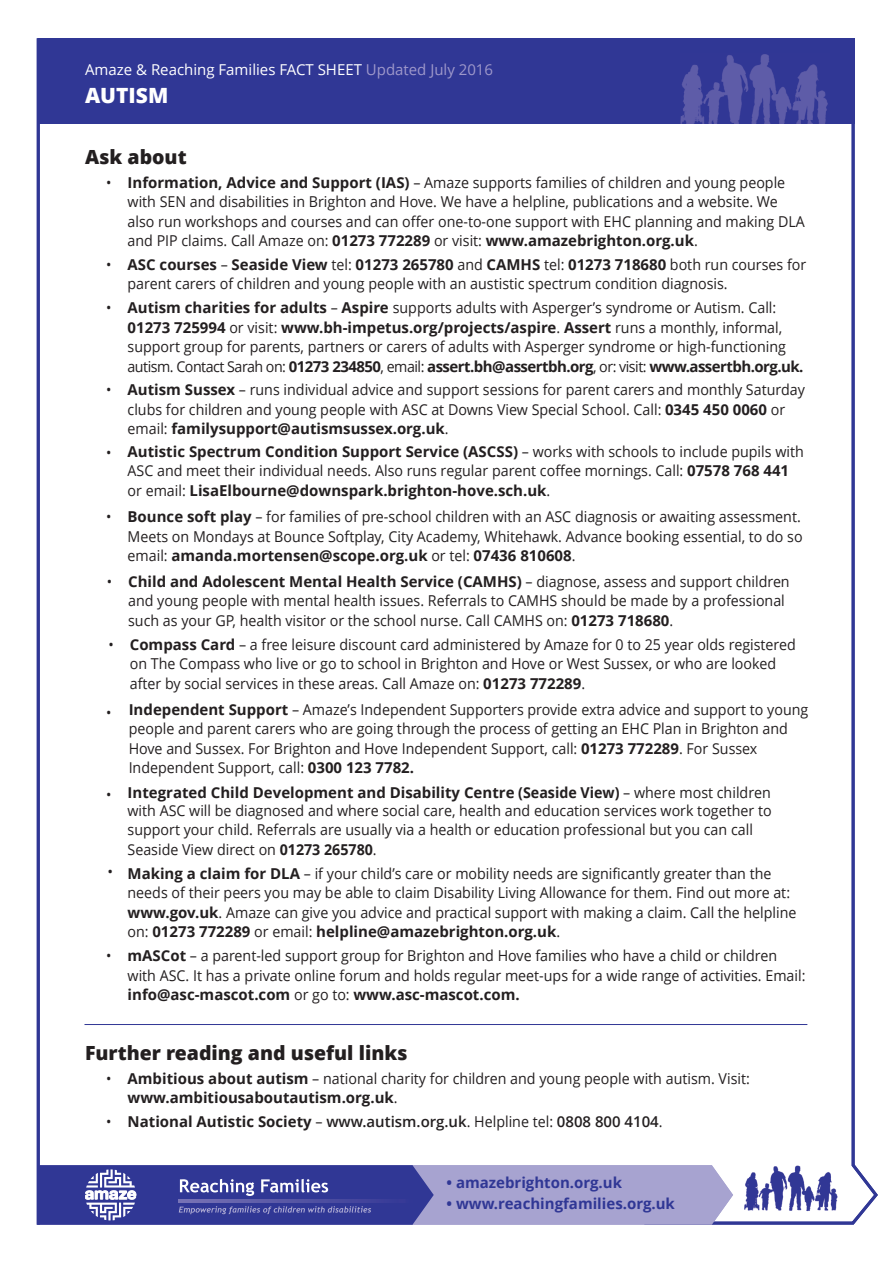
<style>
.page{position:relative;width:893px;height:1263px;background:#fff}
.page>*{position:absolute;margin:0;border:0;box-sizing:border-box;transform-origin:0 0}
.t1{font:800 21px "Open Sans";color:#fff}
.t2{font:800 19.5px "Open Sans";color:#231f20}
.t3{font:15px/19.5px "Open Sans";color:#231f20;scale:.95 1}
.t4{font:15px/19.5px "Open Sans";color:#231f20}
.t5{font:600 15px "Open Sans";color:#231f20}
.t6{font:700 15px "Open Sans";color:#303795}
.t7{font:15px "Open Sans";color:#fff}
.s1{color:#9e98ca}
.s2{font-weight:700}
.s3{font-weight:400}
</style>
<div class="page">
<div style="left:38px;top:38px;width:817px;height:85px;background:#303795"></div>
<svg style="left:641px;top:54px;width:237px;height:1171px"></svg>
<svg style="left:40px;top:1165px;width:693px;height:60px;background:#7273b5"></svg>
<hr style="left:37px;top:38px;width:3px;height:1187px;background:#303795">
<hr style="left:84px;top:1024px;width:723px;height:1px;background:#303795">
<p class="t7" style="left:85px;top:59px;width:410px">Amaze &amp; Reaching Families FAcT SheeT <span class="s1">Updated July 2016</span></p>
<h1 class="t1" style="left:85px;top:81px;width:85px">autism</h1>
<h2 class="t2" style="left:85px;top:143px;width:103px">ask about</h2>
<p class="t3" style="left:128px;top:172px;width:714px;text-indent:-21px">• <span class="s2">Information, Advice and Support (IAS)</span> – Amaze supports families of children and young people with SeN and disabilities in Brighton and hove. We have a helpline, publications and a website. We also run workshops and courses and can offer one-to-one support with ehc planning and making DLA and PIP claims. call Amaze on: <span class="s2">01273 772289</span> or visit: <span class="s2">www.amazebrighton.org.uk</span>.</p>
<p class="t3" style="left:128px;top:254px;width:716px;text-indent:-21px">• <span class="s2">ASC courses</span> – <span class="s2">Seaside View</span> tel: <span class="s2">01273 265780</span> and <span class="s2">CAMHS</span> tel: <span class="s2">01273 718680</span> both run courses for parent carers of children and young people with an austistic spectrum condition diagnosis.</p>
<p class="t3" style="left:128px;top:297px;width:713px;text-indent:-21px">• <span class="s2">Autism charities for adults</span> – <span class="s2">Aspire</span> supports adults with Asperger’s syndrome or Autism. call:<br><span class="s2">01273 725994</span> or visit: <span class="s2">www.bh-impetus.org/projects/aspire</span>. <span class="s2">Assert</span> runs a monthly, informal, support group for parents, partners or carers of adults with Asperger syndrome or high-functioning autism. contact Sarah on: <span class="s2">01273 234850</span>, email: <span class="s2">assert.bh@assertbh.org</span>, or: visit: <span class="s2">www.assertbh.org.uk.</span></p>
<p class="t3" style="left:128px;top:380px;width:714px;text-indent:-21px">• <span class="s2">Autism Sussex</span> – runs individual advice and support sessions for parent carers and monthly Saturday clubs for children and young people with ASc at Downs View Special School. call: <span class="s2">0345 450 0060</span> or email: <span class="s2">familysupport@autismsussex.org.uk</span>.</p>
<p class="t3" style="left:128px;top:441px;width:713px;text-indent:-21px">• <span class="s2">Autistic Spectrum Condition Support Service (ASCSS)</span> – works with schools to include pupils with<br>ASc and meet their individual needs. Also runs regular parent coffee mornings. Call: <span class="s2">07578 768 441 </span>or email: <span class="s2">LisaElbourne@downspark.brighton-hove.sch.uk</span>.</p>
<p class="t3" style="left:128px;top:506px;width:712px;text-indent:-21px">• <span class="s2">Bounce soft play</span> – for families of pre-school children with an ASc diagnosis or awaiting assessment.<br>Meets on Mondays at Bounce Softplay, city Academy, Whitehawk. Advance booking essential, to do so email: <span class="s2">amanda.mortensen@scope.org.uk</span> or tel: <span class="s2">07436 810608</span>.</p>
<p class="t3" style="left:128px;top:571px;width:698px;text-indent:-21px">• <span class="s2">Child and Adolescent Mental Health Service (CAMHS)</span> – diagnose, assess and support children and young people with mental health issues. Referrals to cAMhS should be made by a professional such as your GP, health visitor or the school nurse. call cAMhS on: <span class="s2">01273 718680</span>.</p>
<p class="t3" style="left:130px;top:634px;width:703px;text-indent:-21px">• <span class="s2">Compass Card</span> – a free leisure discount card administered by Amaze for 0 to 25 year olds registered on The compass who live or go to school in Brighton and hove or West Sussex, or who are looked after by social services in these areas. call Amaze on: <span class="s2">01273 772289</span>.</p>
<p class="t3" style="left:129px;top:699px;width:717px;text-indent:-22px">• <span class="s2">Independent Support</span> – Amaze’s Independent Supporters provide extra advice and support to young people and parent carers who are going through the process of getting an ehc Plan in Brighton and hove and Sussex. For Brighton and hove Independent Support, call: <span class="s2">01273 772289</span>. For Sussex Independent Support, call: <span class="s2">0300 123 7782.</span></p>
<p class="t3" style="left:106px;top:784px;width:702px;line-height:17.4px;text-align:right">• <span class="s2">Integrated Child Development and Disability Centre (Seaside View)</span> – where most children with ASC will be diagnosed and where social care, health and education services work together to</p>
<p class="t3" style="left:128px;top:820px;width:660px">support your child. Referrals are usually via a health or education professional but you can call<br>Seaside View direct on <span class="s2">01273 265780</span>.</p>
<p class="t4" style="left:128px;top:863px;width:670px;text-indent:-20px">• <span class="s2">Making a claim for DLA</span> – if your child’s care or mobility needs are significantly greater than the needs of their peers you may be able to claim Disability Living Allowance for them. Find out more at: <span class="s2">www.gov.uk</span>. Amaze can give you advice and practical support with making a claim. call the helpline on: <span class="s2">01273 772289</span> or email: <span class="s2">helpline@amazebrighton.org.uk</span>.</p>
<p class="t3" style="left:128px;top:946px;width:715px;text-indent:-21px">• <span class="s2">mASCot</span> – a parent-led support group for Brighton and hove families who have a child or children with ASc. It has a private online forum and holds regular meet-ups for a wide range of activities. email: <span class="s2">info@asc-mascot.com</span> or go to: <span class="s2">www.asc-mascot.com.</span></p>
<h2 class="t2" style="left:85px;top:1039px;width:324px">further reading and useful links</h2>
<p class="t3" style="left:128px;top:1068px;width:657px;text-indent:-21px">• <span class="s2">Ambitious about autism</span> – national charity for children and young people with autism. Visit: <span class="s2">www.ambitiousaboutautism.org.uk</span>.</p>
<p class="t5" style="left:106px;top:1111px;width:558px"><span class="s3">•</span> <span class="s2">National Autistic Society</span> <span class="s3">–</span> www.autism.org.uk<span class="s3">. helpline tel:</span> 0808 800 4104<span class="s3">.</span></p>
<p class="t6" style="left:446px;top:1172px;width:177px">• amazebrighton.org.uk</p>
<p class="t6" style="left:446px;top:1193px;width:230px">• www.reachingfamilies.org.uk</p>
</div>
